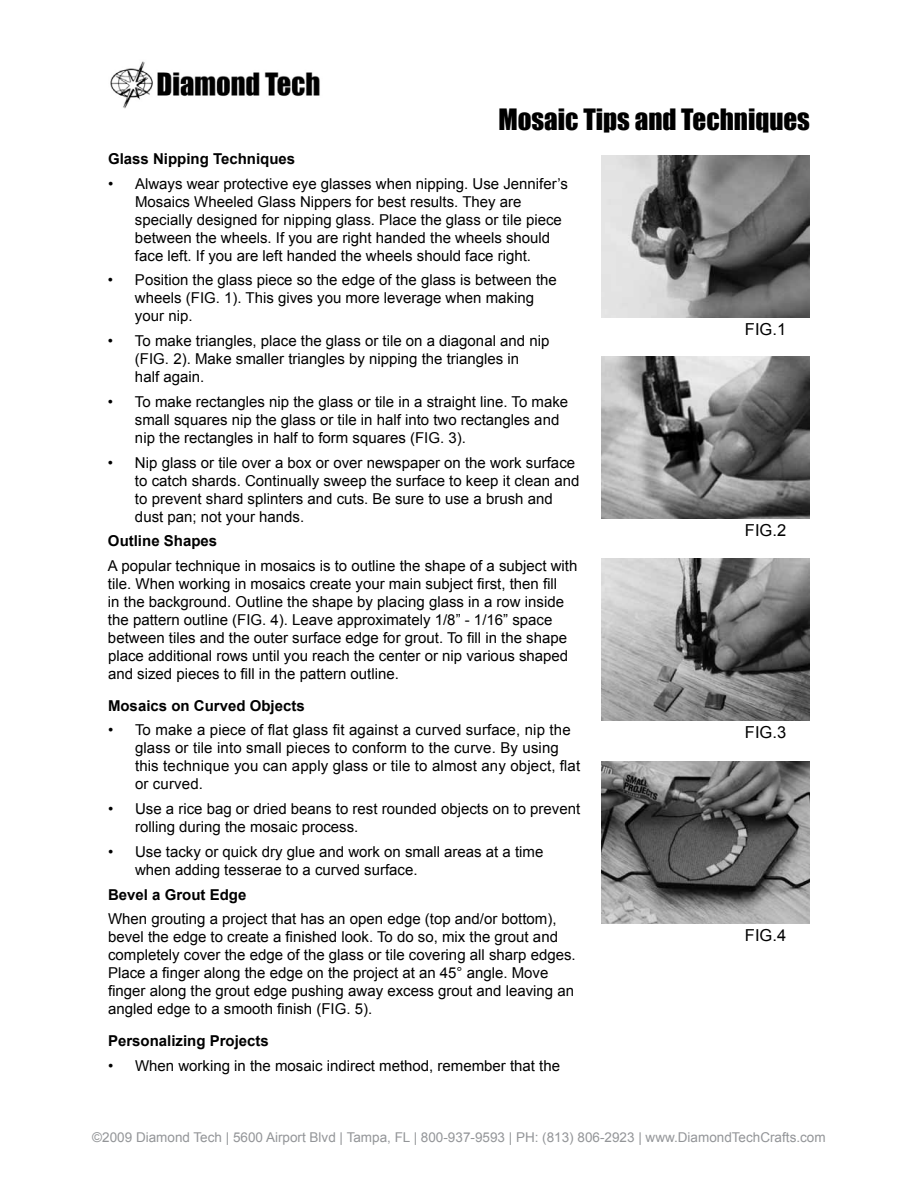
<style>
.page{position:relative;width:918px;height:1188px;background:#fff}
.page>*{position:absolute;margin:0;border:0;box-sizing:border-box;transform-origin:0 0}
.t1{font:27px "Impact";color:#000}
.t2{font:16.5px "Arial";color:#000}
.t3{font:15px/18px "Arial";color:#000}
.t4{font:700 15px "Arial";color:#000}
.t5{font:13.5px "Arial";color:#939598}
</style>
<div class="page">
<img style="left:110px;top:61px;width:210px;height:48px">
<img style="left:601px;top:155px;width:208px;height:162px">
<img style="left:601px;top:356px;width:208px;height:162px">
<img style="left:601px;top:559px;width:208px;height:162px">
<img style="left:601px;top:761px;width:208px;height:162px">
<h1 class="t1" style="left:498px;top:98px;width:313px">Mosaic Tips and Techniques</h1>
<p class="t4" style="left:108px;top:149px;width:189px">Glass Nipping Techniques</p>
<p class="t3" style="left:135px;top:175px;width:435px;text-indent:-27px">• Always wear protective eye glasses when nipping. Use Jennifer’s Mosaics Wheeled Glass Nippers for best results. They are specially designed for nipping glass. Place the glass or tile piece between the wheels. If you are right handed the wheels should face left. If you are left handed the wheels should face right.</p>
<p class="t3" style="left:135px;top:271px;width:423px;text-indent:-27px">• Position the glass piece so the edge of the glass is between the wheels (FIG. 1). This gives you more leverage when making your nip.</p>
<p class="t3" style="left:135px;top:332px;width:416px;text-indent:-27px">• To make triangles, place the glass or tile on a diagonal and nip (FIG. 2). Make smaller triangles by nipping the triangles in<br>half again.</p>
<p class="t3" style="left:135px;top:393px;width:435px;text-indent:-27px">• To make rectangles nip the glass or tile in a straight line. To make small squares nip the glass or tile in half into two rectangles and nip the rectangles in half to form squares (FIG. 3).</p>
<p class="t3" style="left:135px;top:454px;width:446px;text-indent:-27px">• Nip glass or tile over a box or over newspaper on the work surface to catch shards. Continually sweep the surface to keep it clean and to prevent shard splinters and cuts. Be sure to use a brush and dust pan; not your hands.</p>
<p class="t4" style="left:108px;top:531px;width:111px">Outline Shapes</p>
<p class="t3" style="left:108px;top:557px;width:471px">A popular technique in mosaics is to outline the shape of a subject with tile. When working in mosaics create your main subject first, then fill<br>in the background. Outline the shape by placing glass in a row inside the pattern outline (FIG. 4). Leave approximately 1/8” - 1/16” space between tiles and the outer surface edge for grout. To fill in the shape place additional rows until you reach the center or nip various shaped and sized pieces to fill in the pattern outline.</p>
<p class="t4" style="left:108px;top:696px;width:198px">Mosaics on Curved Objects</p>
<p class="t3" style="left:135px;top:721px;width:447px;text-indent:-27px">• To make a piece of flat glass fit against a curved surface, nip the glass or tile into small pieces to conform to the curve. By using this technique you can apply glass or tile to almost any object, flat or curved.</p>
<p class="t3" style="left:135px;top:800px;width:447px;text-indent:-27px">• Use a rice bag or dried beans to rest rounded objects on to prevent rolling during the mosaic process.</p>
<p class="t3" style="left:135px;top:843px;width:410px;text-indent:-27px">• Use tacky or quick dry glue and work on small areas at a time when adding tesserae to a curved surface.</p>
<p class="t4" style="left:108px;top:885px;width:140px">Bevel a Grout Edge</p>
<p class="t3" style="left:108px;top:910px;width:469px">When grouting a project that has an open edge (top and/or bottom), bevel the edge to create a finished look. To do so, mix the grout and completely cover the edge of the glass or tile covering all sharp edges.<br>Place a finger along the edge on the project at an 45° angle. Move finger along the grout edge pushing away excess grout and leaving an angled edge to a smooth finish (FIG. 5).</p>
<p class="t4" style="left:108px;top:1031px;width:162px">Personalizing Projects</p>
<p class="t3" style="left:108px;top:1057px;width:454px">• When working in the mosaic indirect method, remember that the</p>
<p class="t2" style="left:745px;top:318px;width:43px">FIG.1</p>
<p class="t2" style="left:745px;top:519px;width:43px">FIG.2</p>
<p class="t2" style="left:745px;top:721px;width:43px">FIG.3</p>
<p class="t2" style="left:745px;top:924px;width:43px">FIG.4</p>
<p class="t5" style="left:92px;top:1129px;width:735px">©2009 Diamond Tech | 5600 Airport Blvd | Tampa, FL | 800-937-9593 | PH: (813) 806-2923 | www.DiamondTechCrafts.com</p>
</div>
